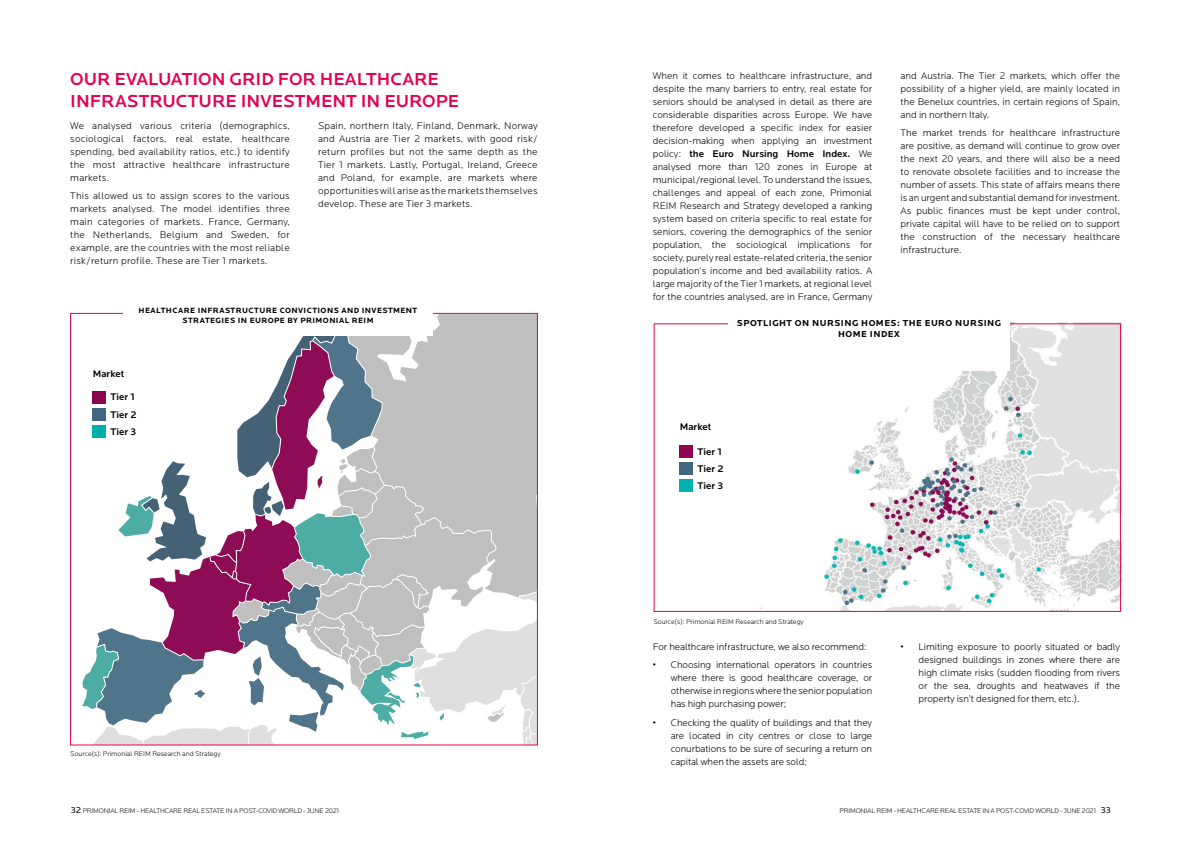
<style>
.page{position:relative;width:1191px;height:842px;background:#fff}
.page>*{position:absolute;margin:0;border:0;box-sizing:border-box;transform-origin:0 0}
.t1{font:500 18px/22px "Locator";color:#e50051}
.t2{font:300 10px/13px "Locator";color:#000;text-align:justify}
.t3{font:500 10px "Locator";color:#000}
.t4{font:700 9px/11px "Locator";letter-spacing:.05em;color:#000;text-align:center}
.t5{font:700 7.9px/9.6px "Locator";letter-spacing:.05em;color:#000;text-align:center}
.t6{font:300 7px "Locator";letter-spacing:-.03em;color:#000}
.t7{font:300 7px "Locator";color:#000}
.s1{font-weight:500}
.s2{font-weight:400;font-size:9px}
</style>
<div class="page">
<svg style="left:82px;top:315px;width:453px;height:428px"></svg>
<div style="left:123px;top:307px;width:310px;height:28px;background:#fff"></div>
<div style="left:92px;top:391px;width:14px;height:12px;background:#8d044f"></div>
<div style="left:92px;top:408px;width:14px;height:12px;background:#416681"></div>
<div style="left:92px;top:425px;width:14px;height:12px;background:#00b0ad"></div>
<img style="left:759px;top:323px;width:362px;height:288px">
<div style="left:728px;top:320px;width:281px;height:50px;background:#fff"></div>
<div style="left:679px;top:445px;width:14px;height:13px;background:#8d044f"></div>
<div style="left:679px;top:462px;width:14px;height:13px;background:#416681"></div>
<div style="left:679px;top:480px;width:14px;height:12px;background:#00b0ad"></div>
<p class="t1" style="left:70px;top:68px;width:390px">OUR EVALUATION GRID FOR HEALTHCARE<br>INFRASTRUCTURE INVESTMENT IN EUROPE</p>
<p class="t2" style="left:70px;top:119px;width:221px">We analysed various criteria (demographics, sociological factors, real estate, healthcare spending, bed availability ratios, etc.) to identify the most attractive healthcare infrastructure markets.</p>
<p class="t2" style="left:70px;top:189px;width:221px">This allowed us to assign scores to the various markets analysed. The model identifies three main categories of markets. France, Germany, the Netherlands, Belgium and Sweden, for example, are the countries with the most reliable risk/return profile. These are Tier 1 markets.</p>
<p class="t2" style="left:318px;top:119px;width:221px">Spain, northern Italy, Finland, Denmark, Norway and Austria are Tier 2 markets, with good risk/ return profiles but not the same depth as the Tier 1 markets. Lastly, Portugal, Ireland, Greece and Poland, for example, are markets where opportunities will arise as the markets themselves develop. These are Tier 3 markets.</p>
<p class="t5" style="left:139px;top:306px;width:280px">HEALTHCARE INFRASTRUCTURE CONVICTIONS AND INVESTMENT<br>STRATEGIES IN EUROPE BY PRIMONIAL REIM</p>
<p class="t3" style="left:93px;top:368px;width:33px">Market</p>
<p class="t3" style="left:110px;top:391px;width:26px">Tier 1</p>
<p class="t3" style="left:110px;top:409px;width:28px">Tier 2</p>
<p class="t3" style="left:110px;top:426px;width:27px">Tier 3</p>
<p class="t7" style="left:70px;top:750px;width:152px">Source(s): Primonial REIM Research and Strategy</p>
<p class="t2" style="left:653px;top:69px;width:221px">When it comes to healthcare infrastructure, and despite the many barriers to entry, real estate for seniors should be analysed in detail as there are considerable disparities across Europe. We have therefore developed a specific index for easier decision-making when applying an investment policy: <span class="s1">the Euro Nursing Home Index.</span> We analysed more than 120 zones in Europe at municipal/regional level. To understand the issues, challenges and appeal of each zone, Primonial REIM Research and Strategy developed a ranking system based on criteria specific to real estate for seniors, covering the demographics of the senior population, the sociological implications for society, purely real estate-related criteria, the senior population’s income and bed availability ratios. A large majority of the Tier 1 markets, at regional level for the countries analysed, are in France, Germany</p>
<p class="t2" style="left:900px;top:69px;width:221px">and Austria. The Tier 2 markets, which offer the possibility of a higher yield, are mainly located in the Benelux countries, in certain regions of Spain, and in northern Italy.</p>
<p class="t2" style="left:900px;top:126px;width:221px">The market trends for healthcare infrastructure are positive, as demand will continue to grow over the next 20 years, and there will also be a need to renovate obsolete facilities and to increase the number of assets. This state of affairs means there is an urgent and substantial demand for investment.<br>As public finances must be kept under control, private capital will have to be relied on to support the construction of the necessary healthcare infrastructure.</p>
<p class="t4" style="left:737px;top:318px;width:266px">SPOTLIGHT ON NURSING HOMES: THE EURO NURSING<br>HOME INDEX</p>
<p class="t3" style="left:680px;top:421px;width:33px">Market</p>
<p class="t3" style="left:697px;top:445px;width:26px">Tier 1</p>
<p class="t3" style="left:697px;top:463px;width:28px">Tier 2</p>
<p class="t3" style="left:697px;top:480px;width:27px">Tier 3</p>
<p class="t7" style="left:653px;top:618px;width:152px">Source(s): Primonial REIM Research and Strategy</p>
<p class="t2" style="left:653px;top:640px;width:215px">For healthcare infrastructure, we also recommend:</p>
<p class="t2" style="left:671px;top:658px;width:203px;text-indent:-18px">• Choosing international operators in countries where there is good healthcare coverage, or otherwise in regions where the senior population has high purchasing power;</p>
<p class="t2" style="left:671px;top:716px;width:203px;text-indent:-18px">• Checking the quality of buildings and that they are located in city centres or close to large conurbations to be sure of securing a return on capital when the assets are sold;</p>
<p class="t2" style="left:918px;top:640px;width:203px;text-indent:-18px">• Limiting exposure to poorly situated or badly designed buildings in zones where there are high climate risks (sudden flooding from rivers or the sea, droughts and heatwaves if the property isn’t designed for them, etc.).</p>
<p class="t6" style="left:71px;top:806px;width:270px"><span class="s2">32</span> PRIMONIAL REIM - HEALTHCARE REAL ESTATE IN A POST-COVID WORLD - JUNE 2021</p>
<p class="t6" style="left:839px;top:806px;width:273px">PRIMONIAL REIM - HEALTHCARE REAL ESTATE IN A POST-COVID WORLD - JUNE 2021 <span class="s2">33</span></p>
</div>
